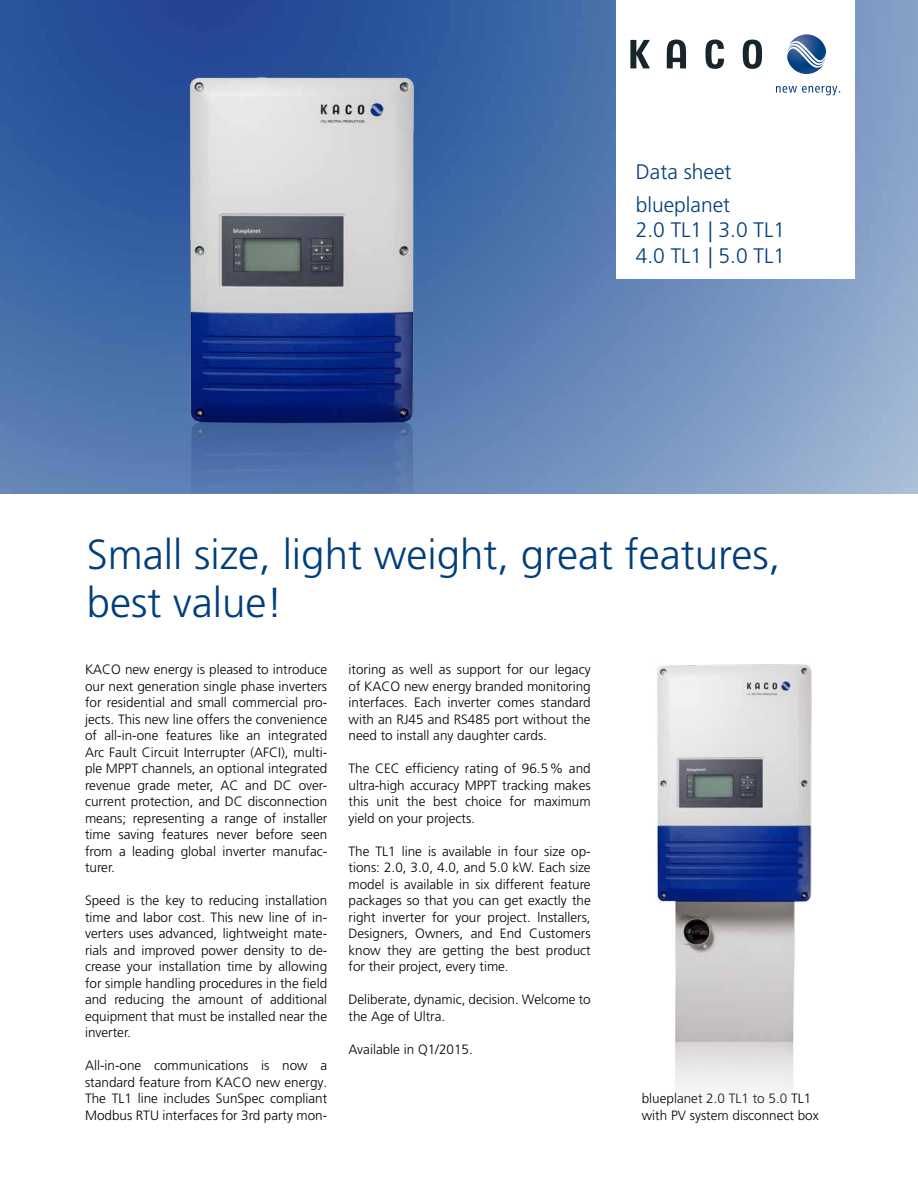
<style>
.page{position:relative;width:918px;height:1188px;background:#fff}
.page>*{position:absolute;margin:0;border:0;box-sizing:border-box;transform-origin:0 0}
.t1{font:300 42px/48px "Frutiger LT Pro";color:#003e7e}
.t2{font:300 21px/25.5px "Frutiger LT Pro";color:#003e7e}
.t3{font:300 13.5px/16.5px "Frutiger LT Pro";color:#000;text-align:justify}
</style>
<div class="page">
<img style="left:0;top:0;width:918px;height:494px">
<div style="left:616px;top:0;width:238px;height:278px;background:#fff"></div>
<svg style="left:630px;top:40px;width:132px;height:29px"></svg>
<svg style="left:787px;top:34px;width:39px;height:40px"></svg>
<svg style="left:776px;top:86px;width:64px;height:9px"></svg>
<img style="left:176px;top:64px;width:252px;height:429px">
<img style="left:656px;top:664px;width:156px;height:428px">
<h2 class="t2" style="left:636px;top:159px;width:97px">Data sheet</h2>
<h2 class="t2" style="left:636px;top:192px;width:151px">blueplanet<br>2.0 TL1 | 3.0 TL1<br>4.0 TL1 | 5.0 TL1</h2>
<h1 class="t1" style="left:87px;top:531px;width:695px">Small size, light weight, great features, best value!</h1>
<p class="t3" style="left:85px;top:661px;width:244px">KACO new energy is pleased to introduce our next generation single phase inverters for residential and small commercial pro&shy;jects. This new line offers the convenience of all-in-one features like an integrated Arc Fault Circuit Interrupter (AFCI), multi&shy;ple MPPT channels, an optional integrated revenue grade meter, AC and DC over&shy;current protection, and DC disconnection means; representing a range of installer time saving features never before seen from a leading global inverter manufac&shy;turer.</p>
<p class="t3" style="left:85px;top:892px;width:244px">Speed is the key to reducing installation time and Iabor cost. This new line of in&shy;verters uses advanced, lightweight mate&shy;rials and improved power density to de&shy;crease your installation time by allowing for simple handling procedures in the field and reducing the amount of additional equipment that must be installed near the inverter.</p>
<p class="t3" style="left:85px;top:1057px;width:244px">All-in-one communications is now a standard feature from KACO new energy.<br>The TL1 line includes SunSpec compliant Modbus RTU interfaces for 3rd party mon-</p>
<p class="t3" style="left:349px;top:661px;width:244px">itoring as well as support for our legacy of KACO new energy branded monitoring interfaces. Each inverter comes standard with an RJ45 and RS485 port without the need to install any daughter cards.</p>
<p class="t3" style="left:349px;top:760px;width:244px">The CEC efficiency rating of 96.5% and ultra-high accuracy MPPT tracking makes this unit the best choice for maximum yield on your projects.</p>
<p class="t3" style="left:349px;top:843px;width:244px">The TL1 line is available in four size op&shy;tions: 2.0, 3.0, 4.0, and 5.0 kW. Each size model is available in six different feature packages so that you can get exactly the right inverter for your project. lnstallers, Designers, Owners, and End Customers know they are getting the best product for their project, every time.</p>
<p class="t3" style="left:349px;top:991px;width:244px">Deliberate, dynamic, decision. Welcome to the Age of Ultra.</p>
<p class="t3" style="left:349px;top:1041px;width:126px">Available in Q1/2015.</p>
<p class="t3" style="left:642px;top:1090px;width:179px">blueplanet 2.0 TL1 to 5.0 TL1 with PV system disconnect box</p>
</div>
